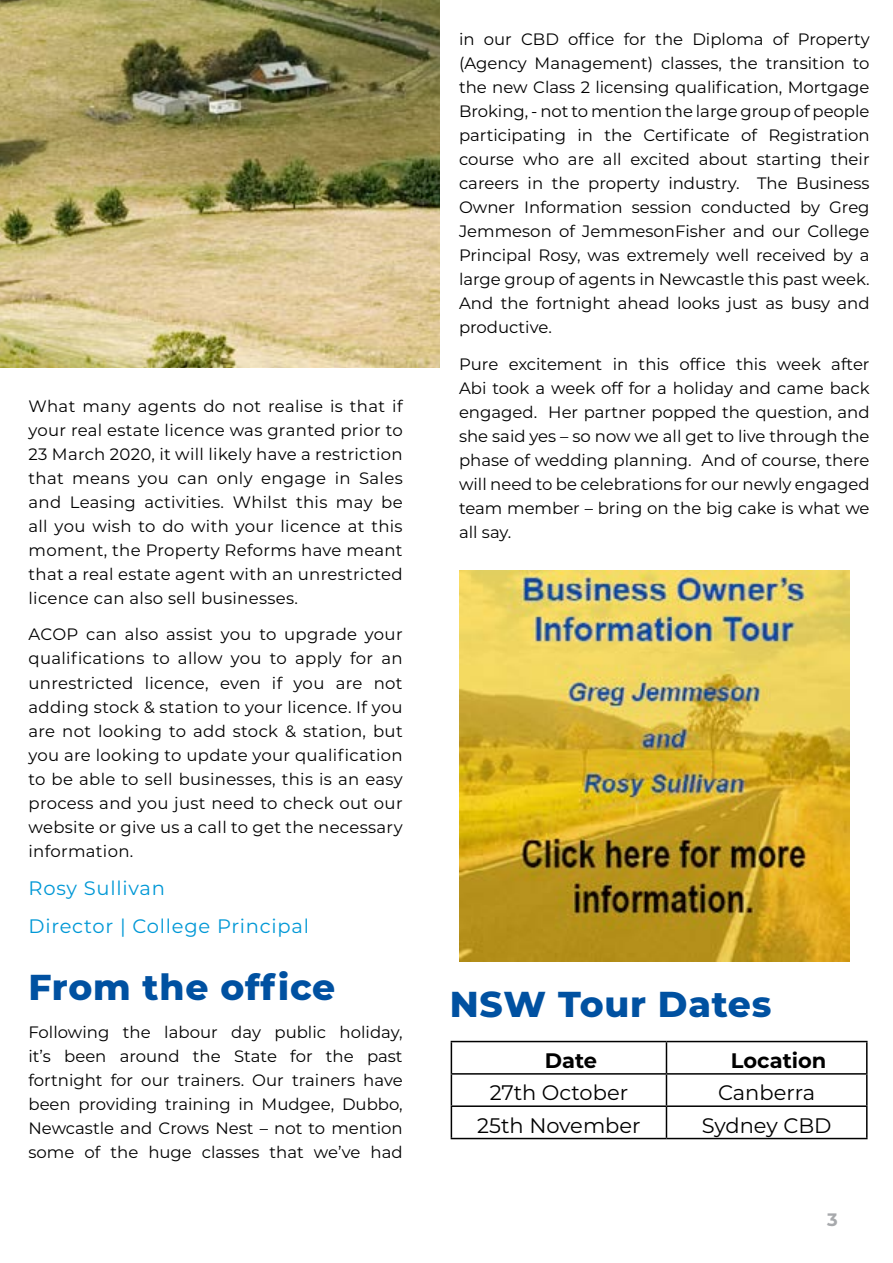
<style>
.page{position:relative;width:893px;height:1263px;background:#fff}
.page>*{position:absolute;margin:0;border:0;box-sizing:border-box;transform-origin:0 0}
.t1{font:800 36px "Montserrat";letter-spacing:.02em;color:#0051a1}
.t2{font:21px "Montserrat";color:#000}
.t3{font:700 21px "Montserrat";color:#000}
.t4{font:19.5px/38.2px "Montserrat";letter-spacing:.04em;color:#0098d6}
.t5{font:700 18px "Montserrat";color:#a7a9ac}
.t6{font:16.5px/24px "Montserrat";color:#000;text-align:justify}
</style>
<div class="page">
<img style="left:0;top:0;width:440px;height:367px">
<img style="left:459px;top:571px;width:390px;height:390px">
<hr style="left:451px;top:1041px;width:215px;height:1px;background:#000">
<hr style="left:451px;top:1042px;width:1px;height:31px;background:#000">
<hr style="left:666px;top:1041px;width:201px;height:1px;background:#000">
<hr style="left:666px;top:1042px;width:1px;height:31px;background:#000">
<hr style="left:866px;top:1042px;width:1px;height:31px;background:#000">
<hr style="left:451px;top:1073px;width:215px;height:1px;background:#000">
<hr style="left:451px;top:1074px;width:1px;height:31px;background:#000">
<hr style="left:666px;top:1073px;width:201px;height:1px;background:#000">
<hr style="left:666px;top:1074px;width:1px;height:31px;background:#000">
<hr style="left:866px;top:1074px;width:1px;height:31px;background:#000">
<hr style="left:451px;top:1105px;width:215px;height:2px;background:#000">
<hr style="left:451px;top:1107px;width:1px;height:31px;background:#000">
<hr style="left:666px;top:1105px;width:201px;height:2px;background:#000">
<hr style="left:666px;top:1107px;width:1px;height:31px;background:#000">
<hr style="left:866px;top:1107px;width:1px;height:31px;background:#000">
<hr style="left:451px;top:1138px;width:215px;height:1px;background:#000">
<hr style="left:666px;top:1138px;width:201px;height:1px;background:#000">
<p class="t6" style="left:28px;top:393px;width:376px">What many agents do not realise is that if your real estate licence was granted prior to 23 March 2020, it will likely have a restriction that means you can only engage in Sales and Leasing activities. Whilst this may be all you wish to do with your licence at this moment, the Property Reforms have meant that a real estate agent with an unrestricted licence can also sell businesses.</p>
<p class="t6" style="left:28px;top:622px;width:376px">ACOP can also assist you to upgrade your qualifications to allow you to apply for an unrestricted licence, even if you are not adding stock &amp; station to your licence. If you are not looking to add stock &amp; station, but you are looking to update your qualification to be able to sell businesses, this is an easy process and you just need to check out our website or give us a call to get the necessary information.</p>
<p class="t4" style="left:28px;top:868px;width:282px">Rosy Sullivan<br>Director | College Principal</p>
<h1 class="t1" style="left:28px;top:961px;width:308px">From the office</h1>
<p class="t6" style="left:28px;top:1020px;width:376px">Following the labour day public holiday, it’s been around the State for the past fortnight for our trainers. Our trainers have been providing training in Mudgee, Dubbo, Newcastle and Crows Nest – not to mention some of the huge classes that we’ve had</p>
<p class="t6" style="left:459px;top:26px;width:412px">in our CBD office for the Diploma of Property (Agency Management) classes, the transition to the new Class 2 licensing qualification, Mortgage Broking, - not to mention the large group of people participating in the Certificate of Registration course who are all excited about starting their careers in the property industry. The Business Owner Information session conducted by Greg Jemmeson of JemmesonFisher and our College Principal Rosy, was extremely well received by a large group of agents in Newcastle this past week.<br>And the fortnight ahead looks just as busy and productive.</p>
<p class="t6" style="left:459px;top:351px;width:412px">Pure excitement in this office this week after Abi took a week off for a holiday and came back engaged. Her partner popped the question, and she said yes – so now we all get to live through the phase of wedding planning. And of course, there will need to be celebrations for our newly engaged team member – bring on the big cake is what we all say.</p>
<h1 class="t1" style="left:450px;top:978px;width:323px">NSW Tour Dates</h1>
<p class="t3" style="left:545px;top:1045px;width:54px">Date</p>
<p class="t3" style="left:731px;top:1045px;width:97px">Location</p>
<p class="t2" style="left:490px;top:1078px;width:140px">27th October</p>
<p class="t2" style="left:718px;top:1078px;width:99px">Canberra</p>
<p class="t2" style="left:477px;top:1111px;width:165px">25th November</p>
<p class="t2" style="left:702px;top:1111px;width:131px">Sydney CBD</p>
<p class="t5" style="left:827px;top:1207px;width:12px">3</p>
</div>
